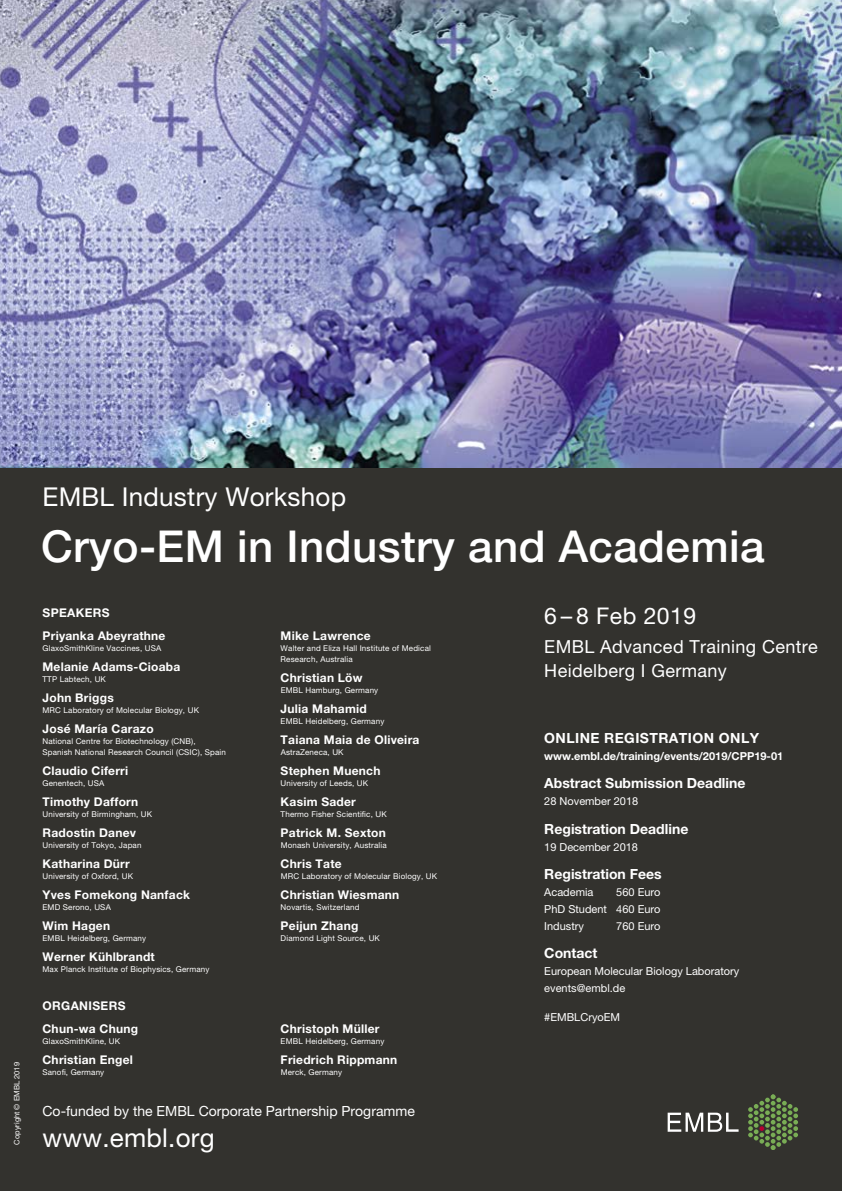
<style>
.page{position:relative;width:842px;height:1191px;background:#33322e}
.page>*{position:absolute;margin:0;border:0;box-sizing:border-box;transform-origin:0 0}
.t1{font:500 44px "Helvetica Neue LT Pro";letter-spacing:.01em;color:#fff}
.t2{font:26px "Helvetica Neue LT Pro";letter-spacing:.01em;color:#fff}
.t3{font:23px "Helvetica Neue LT Pro";letter-spacing:.02em;color:#fff}
.t4{font:18px/24px "Helvetica Neue LT Pro";letter-spacing:.02em;color:#fff}
.t5{font:700 14px "Helvetica Neue LT Pro";color:#fff}
.t6{font:14px "Helvetica Neue LT Pro";color:#fff}
.t7{font:700 14px "Helvetica Neue LT Pro";letter-spacing:.03em;color:#fff}
.t8{font:700 12px/23.6px "Helvetica Neue LT Pro";letter-spacing:.02em;color:#fff}
.t9{font:11px/17px "Helvetica Neue LT Pro";color:#fff;text-align:justify}
.t10{font:700 11px "Helvetica Neue LT Pro";color:#fff}
.t11{font:8px/11px "Helvetica Neue LT Pro";letter-spacing:.02em;color:#fff}
.t12{font:7.5px "Helvetica Neue LT Pro";color:#fff}
</style>
<div class="page">
<img style="left:0;top:0;width:842px;height:468px">
<svg style="left:748px;top:1094px;width:50px;height:56px"></svg>
<svg style="left:668px;top:1112px;width:70px;height:19px"></svg>
<p class="t12" style="left:12px;top:1144px;width:84px;rotate:-90deg">Copyright © EMBL 2019</p>
<h2 class="t2" style="left:43px;top:481px;width:305px">EMBL Industry Workshop</h2>
<h1 class="t1" style="left:41px;top:520px;width:725px">Cryo-EM in Industry and Academia</h1>
<h3 class="t8" style="left:43px;top:600px;width:125px">SPEAKERS<br>Priyanka Abeyrathne</h3>
<p class="t11" style="left:43px;top:643px;width:120px">GlaxoSmithKline Vaccines, USA</p>
<h3 class="t8" style="left:43px;top:655px;width:139px">Melanie Adams-Cioaba</h3>
<p class="t11" style="left:43px;top:674px;width:65px">TTP Labtech, UK</p>
<h3 class="t8" style="left:43px;top:686px;width:73px">John Briggs</h3>
<p class="t11" style="left:43px;top:705px;width:158px">MRC Laboratory of Molecular Biology, UK</p>
<h3 class="t8" style="left:43px;top:717px;width:113px">José María Carazo</h3>
<p class="t11" style="left:43px;top:735px;width:185px">National Centre for Biotechnology (CNB),<br>Spanish National Research Council (CSIC), Spain</p>
<h3 class="t8" style="left:43px;top:758px;width:87px">Claudio Ciferri</h3>
<p class="t11" style="left:43px;top:777px;width:63px">Genentech, USA</p>
<h3 class="t8" style="left:43px;top:789px;width:97px">Timothy Dafforn</h3>
<p class="t11" style="left:43px;top:808px;width:111px">University of Birmingham, UK</p>
<h3 class="t8" style="left:43px;top:820px;width:95px">Radostin Danev</h3>
<p class="t11" style="left:43px;top:839px;width:100px">University of Tokyo, Japan</p>
<h3 class="t8" style="left:43px;top:851px;width:89px">Katharina Dürr</h3>
<p class="t11" style="left:43px;top:870px;width:92px">University of Oxford, UK</p>
<h3 class="t8" style="left:43px;top:882px;width:149px">Yves Fomekong Nanfack</h3>
<p class="t11" style="left:43px;top:901px;width:70px">EMD Serono, USA</p>
<h3 class="t8" style="left:43px;top:913px;width:69px">Wim Hagen</h3>
<p class="t11" style="left:43px;top:932px;width:105px">EMBL Heidelberg, Germany</p>
<h3 class="t8" style="left:43px;top:944px;width:114px">Werner Kühlbrandt</h3>
<p class="t11" style="left:43px;top:963px;width:168px">Max Planck Institute of Biophysics, Germany</p>
<h3 class="t8" style="left:43px;top:993px;width:97px">ORGANISERS<br>Chun-wa Chung</h3>
<p class="t11" style="left:43px;top:1035px;width:79px">GlaxoSmithKline, UK</p>
<h3 class="t8" style="left:43px;top:1047px;width:92px">Christian Engel</h3>
<p class="t11" style="left:43px;top:1066px;width:63px">Sanofi, Germany</p>
<h3 class="t8" style="left:281px;top:624px;width:92px">Mike Lawrence</h3>
<p class="t11" style="left:281px;top:643px;width:152px">Walter and Eliza Hall Institute of Medical<br>Research, Australia</p>
<h3 class="t8" style="left:281px;top:666px;width:83px">Christian Löw</h3>
<p class="t11" style="left:281px;top:685px;width:99px">EMBL Hamburg, Germany</p>
<h3 class="t8" style="left:281px;top:697px;width:88px">Julia Mahamid</h3>
<p class="t11" style="left:281px;top:716px;width:105px">EMBL Heidelberg, Germany</p>
<h3 class="t8" style="left:281px;top:728px;width:140px">Taiana Maia de Oliveira</h3>
<p class="t11" style="left:281px;top:746px;width:64px">AstraZeneca, UK</p>
<h3 class="t8" style="left:281px;top:758px;width:101px">Stephen Muench</h3>
<p class="t11" style="left:281px;top:777px;width:89px">University of Leeds, UK</p>
<h3 class="t8" style="left:281px;top:789px;width:77px">Kasim Sader</h3>
<p class="t11" style="left:281px;top:808px;width:108px">Thermo Fisher Scientific, UK</p>
<h3 class="t8" style="left:281px;top:820px;width:107px">Patrick M. Sexton</h3>
<p class="t11" style="left:281px;top:839px;width:107px">Monash University, Australia</p>
<h3 class="t8" style="left:281px;top:851px;width:63px">Chris Tate</h3>
<p class="t11" style="left:281px;top:870px;width:158px">MRC Laboratory of Molecular Biology, UK</p>
<h3 class="t8" style="left:281px;top:882px;width:120px">Christian Wiesmann</h3>
<p class="t11" style="left:281px;top:901px;width:80px">Novartis, Switzerland</p>
<h3 class="t8" style="left:281px;top:913px;width:79px">Peijun Zhang</h3>
<p class="t11" style="left:281px;top:932px;width:101px">Diamond Light Source, UK</p>
<h3 class="t8" style="left:281px;top:1016px;width:100px">Christoph Müller</h3>
<p class="t11" style="left:281px;top:1035px;width:105px">EMBL Heidelberg, Germany</p>
<h3 class="t8" style="left:281px;top:1047px;width:118px">Friedrich Rippmann</h3>
<p class="t11" style="left:281px;top:1066px;width:63px">Merck, Germany</p>
<h3 class="t6" style="left:43px;top:1102px;width:374px">Co-funded by the EMBL Corporate Partnership Programme</h3>
<h2 class="t2" style="left:43px;top:1122px;width:174px">www.embl.org</h2>
<h3 class="t3" style="left:544px;top:601px;width:153px">6 – 8 Feb 2019</h3>
<h3 class="t4" style="left:544px;top:634px;width:275px">EMBL Advanced Training Centre<br>Heidelberg I Germany</h3>
<h3 class="t7" style="left:544px;top:729px;width:216px">ONLINE REGISTRATION ONLY</h3>
<h3 class="t10" style="left:544px;top:749px;width:240px">www.embl.de/training/events/2019/CPP19-01</h3>
<h3 class="t5" style="left:544px;top:774px;width:203px">Abstract Submission Deadline</h3>
<h3 class="t9" style="left:544px;top:793px;width:95px">28 November 2018</h3>
<h3 class="t5" style="left:544px;top:820px;width:146px">Registration Deadline</h3>
<h3 class="t9" style="left:544px;top:838px;width:95px">19 December 2018</h3>
<h3 class="t5" style="left:544px;top:865px;width:119px">Registration Fees</h3>
<h3 class="t9" style="left:544px;top:883px;width:51px">Academia</h3>
<h3 class="t9" style="left:544px;top:883px;width:118px;text-indent:72px">560 Euro PhD Student 460 Euro Industry</h3>
<h3 class="t9" style="left:616px;top:917px;width:46px">760 Euro</h3>
<h3 class="t5" style="left:544px;top:944px;width:55px">Contact</h3>
<h3 class="t9" style="left:544px;top:963px;width:196px">European Molecular Biology Laboratory events@embl.de</h3>
<h3 class="t9" style="left:544px;top:1008px;width:77px">#EMBLCryoEM</h3>
</div>
